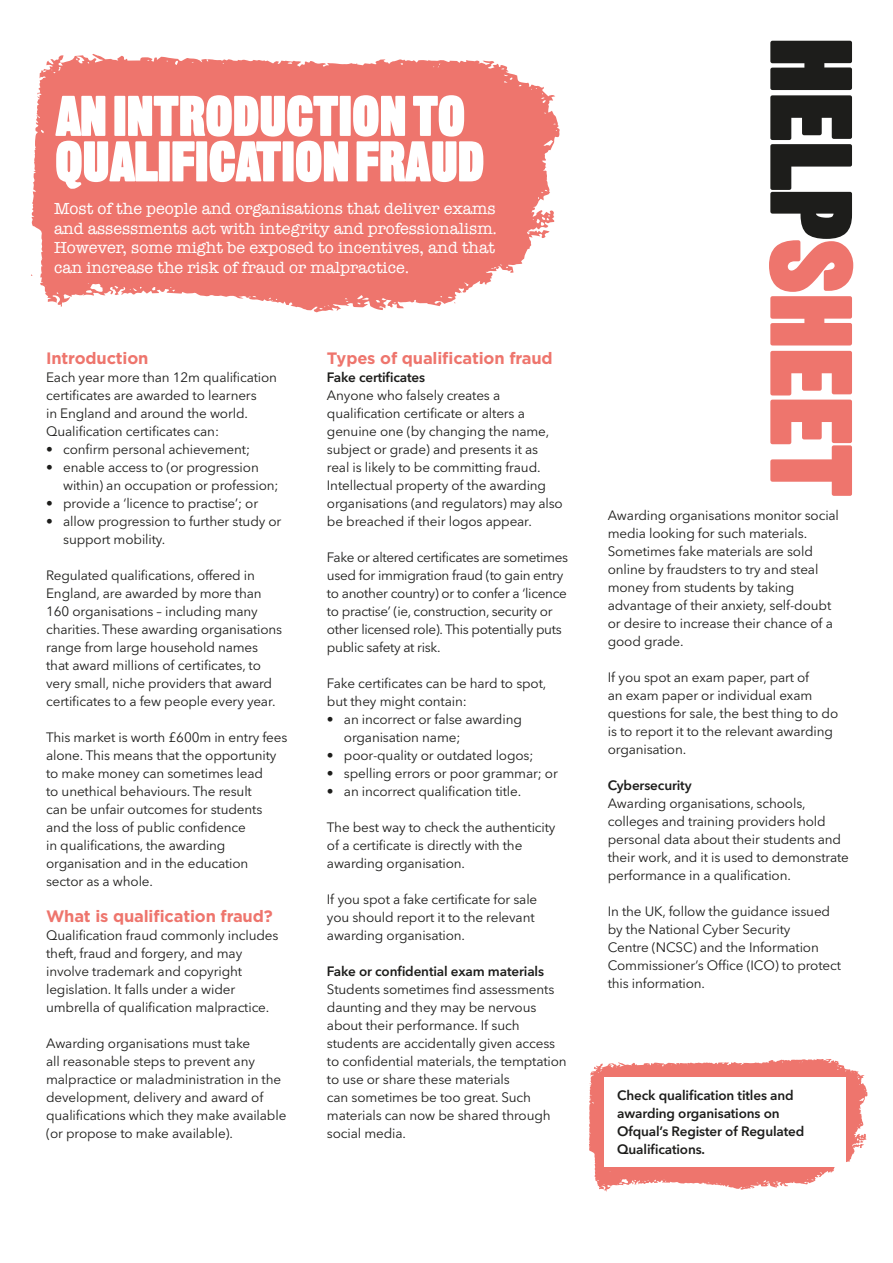
<style>
.page{position:relative;width:893px;height:1263px;background:#fff}
.page>*{position:absolute;margin:0;border:0;box-sizing:border-box;transform-origin:0 0}
.helpsheet{font:900 113.85px "Sans Thirteen";letter-spacing:.005em;color:#ee756d}
.t1{font:900 55.95px/45.5px "Sans Thirteen";letter-spacing:.005em;color:#fff}
.Intro{font:16.5px/19.5px "American Typewriter";color:#fff}
.Heading1_colour{font:700 16.5px "Gotham";letter-spacing:-.01em;color:#ee756d}
.Bodytext{font:13.5px/18px "Avenir Next LT Pro";letter-spacing:-.01em;color:#1d1d1b}
.Box_Bodytext{font:600 13.5px/18px "Avenir Next LT Pro";letter-spacing:-.01em;color:#1d1d1b}
.Bodytext_after_bulle{font:13.5px/18px "Avenir Next LT Pro";letter-spacing:-.01em;color:#1d1d1b}
.Heading2_black{font:600 13.5px "Avenir Next LT Pro";letter-spacing:-.01em;color:#1d1d1b}
.s1{color:#fff}
.s2{color:#1d1d1b}
</style>
<div class="page">
<svg style="left:31px;top:54px;width:529px;height:258px;background:#f08780"></svg>
<svg style="left:589px;top:1059px;width:279px;height:132px"></svg>
<div style="left:604px;top:1077px;width:242px;height:90px;background:#fff"></div>
<p class="t1" style="left:56px;top:93px;width:430px">AN INTRODUCTION TO<br>QUALIFICATION FRAUD</p>
<p class="Intro" style="left:54px;top:198px;width:445px">Most of the people and organisations that deliver exams and assessments act with integrity and professionalism.<br>However, some might be exposed to incentives, and that can increase the risk of fraud or malpractice.</p>
<p class="Heading1_colour" style="left:46px;top:347px;width:108px">Introduction<span class="s1">.</span></p>
<p class="Bodytext" style="left:46px;top:368px;width:232px">Each year more than 12m qualification certificates are awarded to learners<br>in England and around the world.<br>Qualification certificates can:</p>
<p class="Bodytext" style="left:46px;top:440px;width:205px">• confirm personal achievement;</p>
<p class="Bodytext" style="left:63px;top:458px;width:217px;text-indent:-17px">• enable access to (or progression within) an occupation or profession;</p>
<p class="Bodytext" style="left:46px;top:494px;width:214px">• provide a ‘licence to practise’; or</p>
<p class="Bodytext" style="left:63px;top:512px;width:220px;text-indent:-17px">• allow progression to further study or support mobility.</p>
<p class="Bodytext" style="left:46px;top:566px;width:238px">Regulated qualifications, offered in England, are awarded by more than 160 organisations – including many charities. These awarding organisations range from large household names that award millions of certificates, to very small, niche providers that award certificates to a few people every year.</p>
<p class="Bodytext" style="left:46px;top:728px;width:243px">This market is worth £600m in entry fees alone. This means that the opportunity to make money can sometimes lead<br>to unethical behaviours. The result<br>can be unfair outcomes for students and the loss of public confidence<br>in qualifications, the awarding organisation and in the education sector as a whole.</p>
<p class="Heading1_colour" style="left:46px;top:905px;width:228px">What is qualification fraud?</p>
<p class="Bodytext" style="left:46px;top:926px;width:234px">Qualification fraud commonly includes theft, fraud and forgery, and may involve trademark and copyright legislation. It falls under a wider umbrella of qualification malpractice.</p>
<p class="Bodytext" style="left:46px;top:1034px;width:242px">Awarding organisations must take<br>all reasonable steps to prevent any malpractice or maladministration in the development, delivery and award of qualifications which they make available (or propose to make available).</p>
<p class="Heading1_colour" style="left:327px;top:347px;width:232px">Types of qualification fraud<span class="s1">.</span></p>
<p class="Heading2_black" style="left:327px;top:369px;width:103px">Fake certificates<span class="s1">.</span></p>
<p class="Bodytext" style="left:327px;top:386px;width:237px">Anyone who falsely creates a qualification certificate or alters a genuine one (by changing the name, subject or grade) and presents it as real is likely to be committing fraud.<br>Intellectual property of the awarding organisations (and regulators) may also be breached if their logos appear.</p>
<p class="Bodytext" style="left:327px;top:548px;width:243px">Fake or altered certificates are sometimes used for immigration fraud (to gain entry to another country) or to confer a ‘licence to practise’ (ie, construction, security or other licensed role). This potentially puts public safety at risk.</p>
<p class="Bodytext" style="left:327px;top:674px;width:221px">Fake certificates can be hard to spot, but they might contain:</p>
<p class="Bodytext" style="left:344px;top:710px;width:179px;text-indent:-17px">• an incorrect or false awarding organisation name;</p>
<p class="Bodytext" style="left:327px;top:746px;width:208px">• poor-quality or outdated logos;</p>
<p class="Bodytext" style="left:327px;top:764px;width:232px">• spelling errors or poor grammar; or</p>
<p class="Bodytext" style="left:327px;top:782px;width:196px">• an incorrect qualification title.</p>
<p class="Bodytext_after_bulle" style="left:327px;top:818px;width:230px">The best way to check the authenticity of a certificate is directly with the awarding organisation.</p>
<p class="Bodytext" style="left:327px;top:890px;width:212px">If you spot a fake certificate for sale you should report it to the relevant awarding organisation.</p>
<p class="Heading2_black" style="left:327px;top:963px;width:222px">Fake or confidential exam materials<span class="s1">.</span></p>
<p class="Bodytext" style="left:327px;top:980px;width:241px">Students sometimes find assessments daunting and they may be nervous about their performance. If such students are accidentally given access to confidential materials, the temptation to use or share these materials<br>can sometimes be too great. Such materials can now be shared through social media.</p>
<p class="helpsheet" style="left:880px;top:38px;width:468px;rotate:90deg"><span class="s2">HELP</span>SHEET<span class="s1">.</span></p>
<p class="Bodytext" style="left:608px;top:506px;width:233px">Awarding organisations monitor social media looking for such materials.<br>Sometimes fake materials are sold online by fraudsters to try and steal money from students by taking advantage of their anxiety, self-doubt or desire to increase their chance of a good grade.</p>
<p class="Bodytext" style="left:608px;top:668px;width:232px">If you spot an exam paper, part of<br>an exam paper or individual exam questions for sale, the best thing to do is to report it to the relevant awarding organisation.</p>
<p class="Heading2_black" style="left:608px;top:777px;width:88px">Cybersecurity<span class="s1">.</span></p>
<p class="Bodytext" style="left:608px;top:794px;width:243px">Awarding organisations, schools, colleges and training providers hold personal data about their students and their work, and it is used to demonstrate performance in a qualification.</p>
<p class="Bodytext" style="left:608px;top:902px;width:235px">In the UK, follow the guidance issued by the National Cyber Security<br>Centre (NCSC) and the Information<br>Commissioner’s Office (ICO) to protect this information.</p>
<p class="Box_Bodytext" style="left:617px;top:1086px;width:189px">Check qualification titles and awarding organisations on<br>Ofqual’s Register of Regulated<br>Qualifications.</p>
</div>
